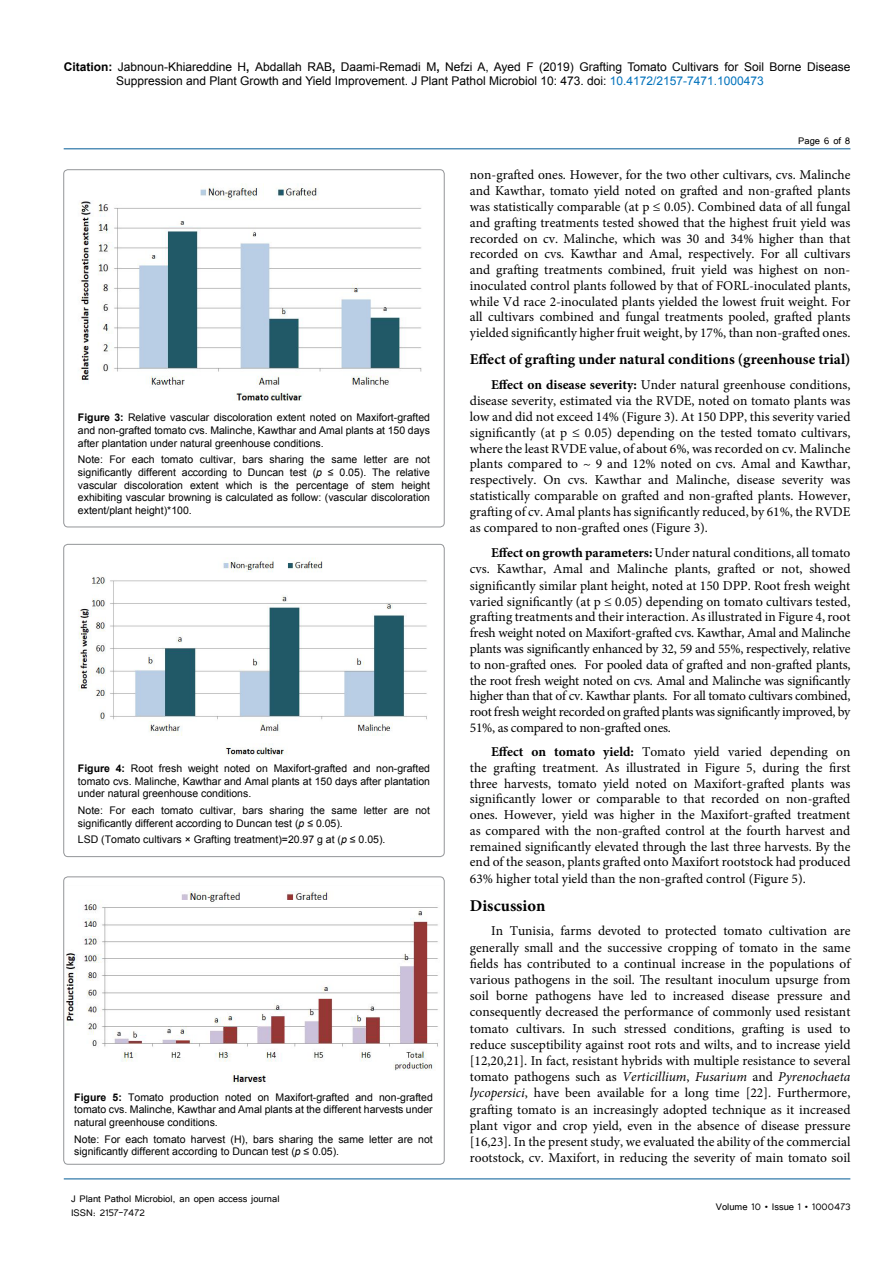
<style>
.page{position:relative;width:893px;height:1263px;background:#fff}
.page>*{position:absolute;margin:0;border:0;box-sizing:border-box;transform-origin:0 0}
.t1{font:700 16.5px "Minion Pro";color:#000}
.t2{font:700 15px "Minion Pro";color:#000}
.t3{font:13.5px/15.9px "Minion Pro";color:#000;text-align:justify}
.t4{font:12px/14.4px "Arial";color:#000}
.t5{font:12px/14.4px "Tunga";color:#000}
.t6{font:10.5px/12.6px "Arial";color:#000;text-align:justify}
.s1{font-weight:700}
.s2{color:#0072bc}
.s3{font-style:italic}
</style>
<div class="page">
<hr style="left:64px;top:148px;width:786px;height:1px;background:#005a96">
<hr style="left:64px;top:1179px;width:786px;height:1px;background:#005a96">
<div style="left:64px;top:544px;width:380px;height:313px;border:1px solid #939598;border-radius:4px"></div>
<img style="left:78px;top:558px;width:349px;height:198px">
<div style="left:64px;top:170px;width:380px;height:357px;border:1px solid #939598;border-radius:4px"></div>
<img style="left:80px;top:183px;width:342px;height:218px">
<div style="left:64px;top:877px;width:380px;height:287px;border:1px solid #939598;border-radius:4px"></div>
<img style="left:67px;top:891px;width:371px;height:193px">
<p class="t4" style="left:116px;top:60px;width:736px;text-indent:-52px"><span class="s1">Citation:</span> Jabnoun-Khiareddine H<span class="s1">,</span> Abdallah RAB<span class="s1">,</span> Daami-Remadi M<span class="s1">,</span> Nefzi A, Ayed F (2019) Grafting Tomato Cultivars for Soil Borne Disease<br>Suppression and Plant Growth and Yield Improvement. J Plant Pathol Microbiol 10: 473. doi: <span class="s2">10.4172/2157-7471.1000473</span></p>
<p class="t6" style="left:78px;top:411px;width:354px"><span class="s1">Figure 3:</span> Relative vascular discoloration extent noted on Maxifort-grafted and non-grafted tomato cvs. Malinche, Kawthar and Amal plants at 150 days after plantation under natural greenhouse conditions.</p>
<p class="t6" style="left:78px;top:454px;width:354px">Note: For each tomato cultivar, bars sharing the same letter are not significantly different according to Duncan test (<span class="s3">p</span> ≤ 0.05). The relative vascular discoloration extent which is the percentage of stem height exhibiting vascular browning is calculated as follow: (vascular discoloration extent/plant height)*100.</p>
<p class="t6" style="left:78px;top:762px;width:354px"><span class="s1">Figure 4:</span> Root fresh weight noted on Maxifort-grafted and non-grafted tomato cvs. Malinche, Kawthar and Amal plants at 150 days after plantation under natural greenhouse conditions.</p>
<p class="t6" style="left:78px;top:804px;width:354px">Note: For each tomato cultivar, bars sharing the same letter are not significantly different according to Duncan test (<span class="s3">p</span> ≤ 0.05).</p>
<p class="t6" style="left:78px;top:833px;width:309px">LSD (Tomato cultivars × Grafting treatment)=20.97 g at (<span class="s3">p</span> ≤ 0.05).</p>
<p class="t6" style="left:74px;top:1091px;width:360px"><span class="s1">Figure 5:</span> Tomato production noted on Maxifort-grafted and non-grafted tomato cvs. Malinche, Kawthar and Amal plants at the different harvests under natural greenhouse conditions.</p>
<p class="t6" style="left:74px;top:1133px;width:360px">Note: For each tomato harvest (H), bars sharing the same letter are not significantly different according to Duncan test (<span class="s3">p</span> ≤ 0.05).</p>
<p class="t5" style="left:71px;top:1190px;width:210px">J Plant Pathol Microbiol, an open access journal<br>ISSN: 2157-7472</p>
<p class="t5" style="left:798px;top:133px;width:54px">Page 6 of 8</p>
<p class="t3" style="left:470px;top:167px;width:382px">non-grafted ones. However, for the two other cultivars, cvs. Malinche and Kawthar, tomato yield noted on grafted and non-grafted plants was statistically comparable (at p ≤ 0.05). Combined data of all fungal and grafting treatments tested showed that the highest fruit yield was recorded on cv. Malinche, which was 30 and 34% higher than that recorded on cvs. Kawthar and Amal, respectively. For all cultivars and grafting treatments combined, fruit yield was highest on non&shy;inoculated control plants followed by that of FORL-inoculated plants, while Vd race 2-inoculated plants yielded the lowest fruit weight. For all cultivars combined and fungal treatments pooled, grafted plants yielded significantly higher fruit weight, by 17%, than non-grafted ones.</p>
<p class="t2" style="left:470px;top:349px;width:382px">Effect of grafting under natural conditions (greenhouse trial)</p>
<p class="t3" style="left:470px;top:376px;width:382px;text-indent:21px"><span class="s1">Effect on disease severity:</span> Under natural greenhouse conditions, disease severity, estimated via the RVDE, noted on tomato plants was low and did not exceed 14% (Figure 3). At 150 DPP, this severity varied significantly (at p ≤ 0.05) depending on the tested tomato cultivars, where the least RVDE value, of about 6%, was recorded on cv. Malinche plants compared to ~ 9 and 12% noted on cvs. Amal and Kawthar, respectively. On cvs. Kawthar and Malinche, disease severity was statistically comparable on grafted and non-grafted plants. However, grafting of cv. Amal plants has significantly reduced, by 61%, the RVDE as compared to non-grafted ones (Figure 3).</p>
<p class="t3" style="left:470px;top:545px;width:382px;text-indent:21px"><span class="s1">Effect on growth parameters:</span> Under natural conditions, all tomato cvs. Kawthar, Amal and Malinche plants, grafted or not, showed significantly similar plant height, noted at 150 DPP. Root fresh weight varied significantly (at p ≤ 0.05) depending on tomato cultivars tested, grafting treatments and their interaction. As illustrated in Figure 4, root fresh weight noted on Maxifort-grafted cvs. Kawthar, Amal and Malinche plants was significantly enhanced by 32, 59 and 55%, respectively, relative to non-grafted ones. For pooled data of grafted and non-grafted plants, the root fresh weight noted on cvs. Amal and Malinche was significantly higher than that of cv. Kawthar plants. For all tomato cultivars combined, root fresh weight recorded on grafted plants was significantly improved, by 51%, as compared to non-grafted ones.</p>
<p class="t3" style="left:470px;top:744px;width:382px;text-indent:21px"><span class="s1">Effect on tomato yield:</span> Tomato yield varied depending on the grafting treatment. As illustrated in Figure 5, during the first three harvests, tomato yield noted on Maxifort-grafted plants was significantly lower or comparable to that recorded on non-grafted ones. However, yield was higher in the Maxifort-grafted treatment as compared with the non-grafted control at the fourth harvest and remained significantly elevated through the last three harvests. By the end of the season, plants grafted onto Maxifort rootstock had produced 63% higher total yield than the non-grafted control (Figure 5).</p>
<p class="t1" style="left:470px;top:894px;width:77px">Discussion</p>
<p class="t3" style="left:470px;top:923px;width:382px;text-indent:21px">In Tunisia, farms devoted to protected tomato cultivation are generally small and the successive cropping of tomato in the same fields has contributed to a continual increase in the populations of various pathogens in the soil. The resultant inoculum upsurge from soil borne pathogens have led to increased disease pressure and consequently decreased the performance of commonly used resistant tomato cultivars. In such stressed conditions, grafting is used to reduce susceptibility against root rots and wilts, and to increase yield [12,20,21]. In fact, resistant hybrids with multiple resistance to several tomato pathogens such as <span class="s3">Verticillium</span>, <span class="s3">Fusarium</span> and <span class="s3">Pyrenochaeta lycopersici</span>, have been available for a long time [22]. Furthermore, grafting tomato is an increasingly adopted technique as it increased plant vigor and crop yield, even in the absence of disease pressure [16,23]. In the present study, we evaluated the ability of the commercial rootstock, cv. Maxifort, in reducing the severity of main tomato soil</p>
<p class="t5" style="left:716px;top:1199px;width:136px">Volume 10 • Issue 1 • 1000473</p>
</div>
